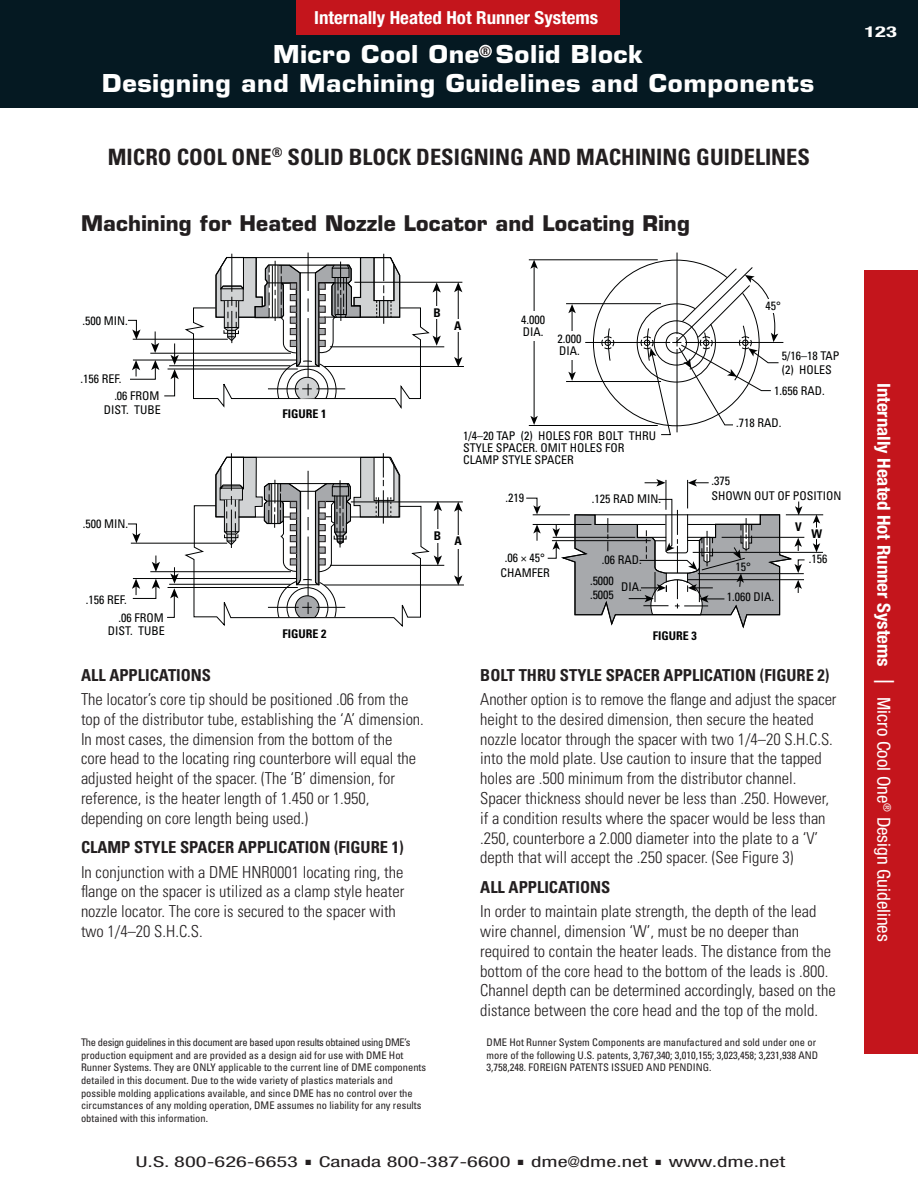
<style>
.page{position:relative;width:918px;height:1188px;background:#fff}
.page>*{position:absolute;margin:0;border:0;box-sizing:border-box;transform-origin:0 0}
.t1{font:700 24px/28.5px "Eurostile LT Std";letter-spacing:.025em;color:#fff;text-align:center;scale:1.05 1}
.t2{font:700 condensed 22.5px "Univers";color:#231f20}
.t3{font:700 21px "Eurostile LT Std";letter-spacing:.01em;color:#231f20}
.t4{font:700 condensed 18px "Helvetica Neue LT Std";color:#fff;scale:1.05 1}
.t5{font:300 condensed 16.5px/19.8px "Univers";color:#231f20}
.t6{font:700 condensed 16.5px "Univers";color:#231f20}
.t7{font:condensed 15px "Helvetica Neue LT Std";color:#231f20;scale:1.5 1}
.t8{font:700 condensed 15px "Helvetica Neue LT Std";color:#fff;scale:1.5 1}
.t9{font:condensed 12px/12px "Univers";color:#010202}
.t10{font:700 condensed 12px "Univers";color:#010202}
.t11{font:condensed 10.5px/12.6px "Univers";color:#231f20}
.s1{font-size:27px}
.s2{font-weight:400}
</style>
<div class="page">
<div style="left:0;top:0;width:918px;height:108px;background:#051922"></div>
<div style="left:296px;top:0;width:324px;height:34px;background:#c4151c"></div>
<div style="left:864px;top:270px;width:54px;height:783px;background:#c4151c"></div>
<div style="left:479px;top:45px;width:13px;height:13px;border:3px solid #fff;border-radius:50%"></div>
<div style="left:480px;top:46px;width:11px;height:11px;border:3px solid #fff;border-radius:50%"></div>
<svg style="left:481px;top:45px;width:11px;height:12px"></svg>
<hr style="left:308px;top:253px;width:1px;height:38px;background:#010202">
<hr style="left:324px;top:366px;width:140px;height:1px;background:#010202">
<hr style="left:354px;top:282px;width:108px;height:1px;background:#010202">
<hr style="left:324px;top:585px;width:140px;height:1px;background:#010202">
<hr style="left:351px;top:502px;width:112px;height:1px;background:#010202">
<hr style="left:458px;top:509px;width:1px;height:71px;background:#010202">
<svg style="left:454px;top:575px;width:8px;height:11px"></svg>
<svg style="left:454px;top:502px;width:8px;height:10px"></svg>
<hr style="left:458px;top:289px;width:1px;height:73px;background:#010202">
<svg style="left:454px;top:357px;width:8px;height:9px"></svg>
<svg style="left:454px;top:282px;width:8px;height:10px"></svg>
<div style="left:453px;top:535px;width:9px;height:13px;background:#fff"></div>
<div style="left:453px;top:319px;width:9px;height:12px;background:#fff"></div>
<svg style="left:127px;top:254px;width:318px;height:373px"></svg>
<div style="left:319px;top:558px;width:7px;height:7px;border:1px solid #231f20"></div>
<hr style="left:677px;top:253px;width:1px;height:81px;background:#010202">
<hr style="left:566px;top:303px;width:95px;height:1px;background:#010202">
<hr style="left:566px;top:381px;width:95px;height:1px;background:#010202">
<hr style="left:585px;top:342px;width:85px;height:1px;background:#010202">
<hr style="left:685px;top:342px;width:98px;height:1px;background:#010202">
<hr style="left:529px;top:259px;width:129px;height:1px;background:#010202">
<hr style="left:529px;top:425px;width:129px;height:1px;background:#010202">
<hr style="left:534px;top:263px;width:1px;height:158px;background:#010202">
<svg style="left:530px;top:416px;width:8px;height:9px"></svg>
<svg style="left:530px;top:260px;width:8px;height:9px"></svg>
<hr style="left:572px;top:311px;width:1px;height:63px;background:#010202">
<svg style="left:568px;top:372px;width:8px;height:9px"></svg>
<svg style="left:568px;top:304px;width:8px;height:9px"></svg>
<hr style="left:533px;top:514px;width:37px;height:1px;background:#010202">
<hr style="left:533px;top:524px;width:58px;height:1px;background:#010202">
<hr style="left:693px;top:552px;width:130px;height:1px;background:#010202">
<svg style="left:526px;top:497px;width:15px;height:17px"></svg>
<svg style="left:533px;top:525px;width:8px;height:16px"></svg>
<hr style="left:786px;top:514px;width:37px;height:1px;background:#010202">
<svg style="left:813px;top:514px;width:7px;height:14px"></svg>
<svg style="left:813px;top:539px;width:7px;height:13px"></svg>
<svg style="left:593px;top:259px;width:186px;height:176px"></svg>
<div style="left:567px;top:331px;width:8px;height:28px;background:#fff"></div>
<div style="left:532px;top:312px;width:5px;height:29px;background:#fff"></div>
<div style="left:766px;top:299px;width:11px;height:13px;background:#fff"></div>
<svg style="left:547px;top:479px;width:258px;height:150px"></svg>
<p class="t4" style="left:314px;top:11px;width:272px">Internally Heated Hot Runner Systems</p>
<h1 class="t1" style="left:102px;top:43px;width:680px">Micro Cool One<sup>®</sup> Solid Block<br>Designing and Machining Guidelines and Components</h1>
<h2 class="t2" style="left:108px;top:149px;width:704px">MICRO COOL ONE<sup>®</sup> SOLID BLOCK DESIGNING AND MACHINING GUIDELINES</h2>
<p class="t3" style="left:81px;top:215px;width:611px">Machining for Heated Nozzle Locator and Locating Ring</p>
<p class="t8" style="left:865px;top:26px;width:23px">123</p>
<p class="t9" style="left:83px;top:316px;width:47px">.500 MIN.</p>
<p class="t9" style="left:114px;top:372px;width:47px;line-height:16.6px;text-indent:-34px">.156 REF.<br>.06 FROM</p>
<p class="t9" style="left:104px;top:405px;width:58px">DIST. TUBE</p>
<p class="t10" style="left:282px;top:410px;width:45px">FIGURE 1</p>
<p class="t9" style="left:83px;top:519px;width:47px">.500 MIN.</p>
<p class="t9" style="left:118px;top:591px;width:47px;line-height:18.8px;text-indent:-33px">.156 REF.<br>.06 FROM</p>
<p class="t9" style="left:108px;top:625px;width:58px">DIST. TUBE</p>
<p class="t10" style="left:282px;top:630px;width:45px">FIGURE 2</p>
<p class="t6" style="left:81px;top:669px;width:132px">ALL APPLICATIONS</p>
<p class="t5" style="left:81px;top:691px;width:344px">The locator’s core tip should be positioned .06 from the top of the distributor tube, establishing the ‘A’ dimension.<br>In most cases, the dimension from the bottom of the<br>core head to the locating ring counterbore will equal the adjusted height of the spacer. (The ‘B’ dimension, for reference, is the heater length of 1.450 or 1.950, depending on core length being used.)</p>
<p class="t6" style="left:81px;top:841px;width:324px">CLAMP STYLE SPACER APPLICATION (FIGURE 1)</p>
<p class="t5" style="left:81px;top:863px;width:325px">In conjunction with a DME HNR0001 locating ring, the flange on the spacer is utilized as a clamp style heater nozzle locator. The core is secured to the spacer with two 1/4–20 S.H.C.S.</p>
<p class="t10" style="left:433px;top:309px;width:9px">B</p>
<p class="t10" style="left:454px;top:321px;width:9px">A</p>
<p class="t9" style="left:521px;top:315px;width:25px">4.000<br>DIA.</p>
<p class="t9" style="left:557px;top:333px;width:25px">2.000<br>DIA.</p>
<p class="t9" style="left:463px;top:431px;width:195px">1/4–20 TAP (2) HOLES FOR BOLT THRU<br>STYLE SPACER. OMIT HOLES FOR<br>CLAMP STYLE SPACER</p>
<p class="t9" style="left:505px;top:492px;width:20px">.219</p>
<p class="t9" style="left:592px;top:494px;width:71px">.125 RAD MIN.</p>
<p class="t10" style="left:434px;top:534px;width:30px">B A</p>
<p class="t9" style="left:500px;top:552px;width:51px;line-height:14.4px;text-align:center">.06 × 45°<br>CHAMFER</p>
<p class="t9" style="left:590px;top:551px;width:53px;line-height:20.4px;text-indent:12px">.06 RAD. .5000</p>
<p class="t9" style="left:590px;top:590px;width:25px">.5005</p>
<p class="t9" style="left:621px;top:582px;width:22px">DIA.</p>
<p class="t10" style="left:653px;top:632px;width:45px">FIGURE 3</p>
<p class="t9" style="left:766px;top:300px;width:17px">45°</p>
<p class="t9" style="left:782px;top:350px;width:59px;line-height:13.5px">5/16–18 TAP (2) HOLES</p>
<p class="t9" style="left:774px;top:386px;width:52px">1.656 RAD.</p>
<p class="t9" style="left:736px;top:418px;width:47px">.718 RAD.</p>
<p class="t9" style="left:711px;top:475px;width:132px;line-height:14.4px">.375<br>SHOWN OUT OF POSITION</p>
<p class="t9" style="left:736px;top:561px;width:17px">15°</p>
<p class="t9" style="left:727px;top:591px;width:49px">1.060 DIA.</p>
<p class="t10" style="left:795px;top:522px;width:8px">V</p>
<p class="t10" style="left:811px;top:529px;width:12px">W</p>
<p class="t9" style="left:809px;top:553px;width:20px">.156</p>
<p class="t6" style="left:480px;top:669px;width:351px">BOLT THRU STYLE SPACER APPLICATION (FIGURE 2)</p>
<p class="t5" style="left:480px;top:691px;width:358px">Another option is to remove the flange and adjust the spacer height to the desired dimension, then secure the heated nozzle locator through the spacer with two 1/4–20 S.H.C.S. into the mold plate. Use caution to insure that the tapped holes are .500 minimum from the distributor channel.<br>Spacer thickness should never be less than .250. However, if a condition results where the spacer would be less than .250, counterbore a 2.000 diameter into the plate to a ‘V’ depth that will accept the .250 spacer. (See Figure 3)</p>
<p class="t6" style="left:480px;top:881px;width:132px">ALL APPLICATIONS</p>
<p class="t5" style="left:480px;top:903px;width:357px">In order to maintain plate strength, the depth of the lead wire channel, dimension ‘W’, must be no deeper than required to contain the heater leads. The distance from the bottom of the core head to the bottom of the leads is .800.<br>Channel depth can be determined accordingly, based on the distance between the core head and the top of the mold.</p>
<p class="t11" style="left:81px;top:1037px;width:347px">The design guidelines in this document are based upon results obtained using DME’s production equipment and are provided as a design aid for use with DME Hot Runner Systems. They are ONLY applicable to the current line of DME components detailed in this document. Due to the wide variety of plastics materials and possible molding applications available, and since DME has no control over the circumstances of any molding operation, DME assumes no liability for any results obtained with this information.</p>
<p class="t11" style="left:487px;top:1037px;width:333px">DME Hot Runner System Components are manufactured and sold under one or more of the following U.S. patents, 3,767,340; 3,010,155; 3,023,458; 3,231,938 AND<br>3,758,248. FOREIGN PATENTS ISSUED AND PENDING.</p>
<p class="t7" style="left:136px;top:1156px;width:434px">U.S. 800-626-6653 ■ Canada 800-387-6600 ■ dme@dme.net ■ www.dme.net</p>
<p class="t4" style="left:891px;top:383px;width:534px;rotate:90deg">Internally Heated Hot Runner Systems <span class="s1">|</span> <span class="s2">Micro Cool One</span><sup>®</sup> <span class="s2">Design Guidelines</span></p>
</div>
